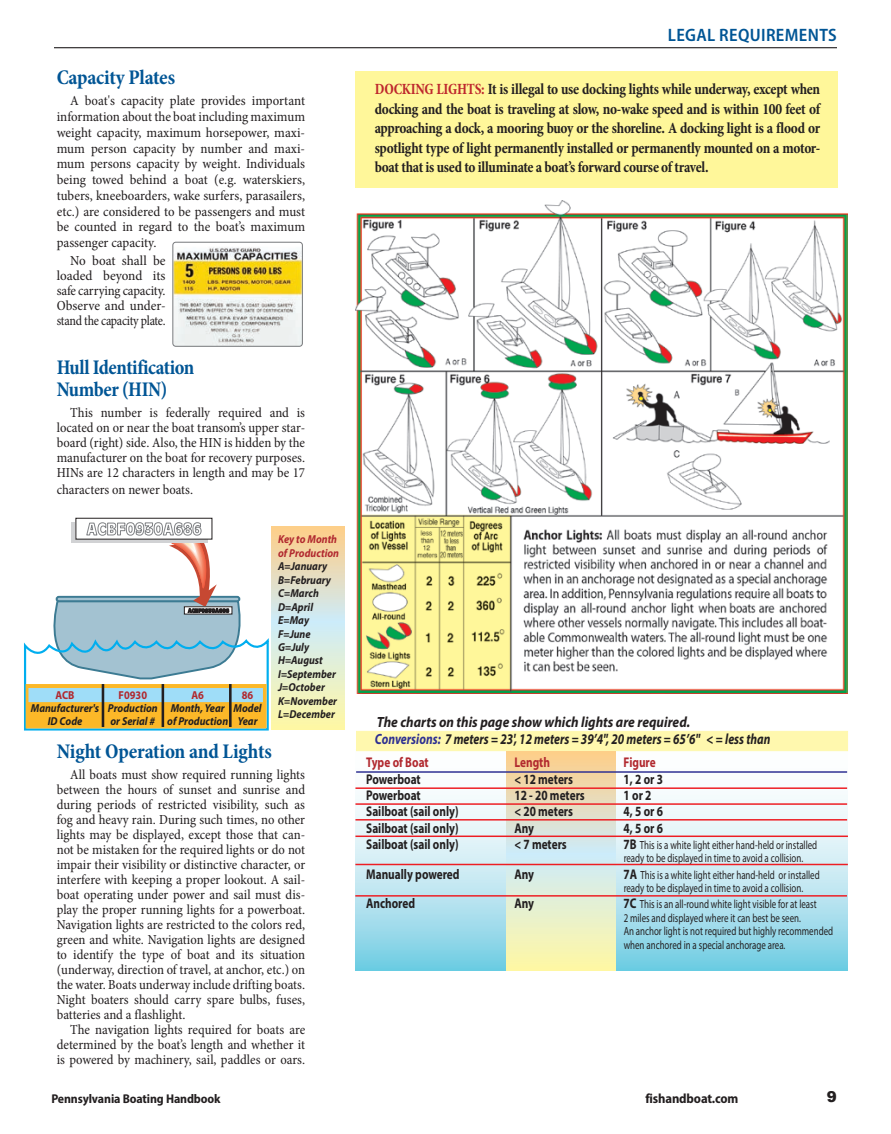
<style>
.page{position:relative;width:891px;height:1134px;background:#fff}
.page>*{position:absolute;margin:0;border:0;box-sizing:border-box;transform-origin:0 0}
.B-body_main{font:700 condensed 21px "Minion Pro";letter-spacing:-.015em;color:#005595}
.B-body_main-2{font:700 condensed 21px/22.5px "Minion Pro";letter-spacing:-.015em;color:#005595;scale:.95 1}
.t1{font:600 semi-condensed 18px "Myriad Pro";letter-spacing:.02em;color:#005595}
.B-body_main-3{font:700 condensed 15.75px/19.5px "Minion Pro";letter-spacing:-.02em;color:#231f20;text-align:justify;scale:.92 1}
.t2{font:900 15px "Arial";color:#231f20}
.t3{font:italic 700 14.85px "Myriad Pro";color:#231f20;scale:.8 1}
.t4{font:italic 700 14.85px "Myriad Pro";color:#231f20;scale:.9 1}
.Body_text{font:700 14.1px "Myriad Pro";color:#231f20;scale:.8 1}
.Body_text-2{font:700 14.1px "Myriad Pro";color:#b1292f;scale:.8 1}
.B-body_main-4{font:condensed 13.95px/15px "Minion Pro";letter-spacing:-.005em;color:#231f20;text-align:justify}
.B-body_main-5{font:condensed 13.95px/15px "Minion Pro";letter-spacing:-.005em;color:#231f20;text-align:justify;scale:1.04 1}
.t5{font:700 semi-condensed 13.5px "Myriad Pro";letter-spacing:-.01em;color:#231f20}
.t6{font:700 semi-condensed 12.75px "Myriad Pro";letter-spacing:-.01em;color:#231f20}
.Body_text-3{font:11.85px/13.4px "Myriad Pro";color:#231f20;scale:.75 1}
.t7{font:italic 700 11.55px "Myriad Pro";color:#231f20;scale:.9 1}
.t8{font:italic 700 11.55px "Myriad Pro";color:#b1292f;scale:.9 1}
.t9{font:700 11.55px "Myriad Pro";color:#b1292f;scale:.9 1}
.s1{color:#be272d}
.s2{color:#2e3092}
.s3{font-weight:700;font-size:14.1px}
</style>
<div class="page">
<hr style="left:54px;top:47px;width:783px;height:1px;background:#231f20">
<svg style="left:271px;top:526px;width:73px;height:204px;background:#e6e7c6"></svg>
<svg style="left:24px;top:517px;width:245px;height:214px"></svg>
<div style="left:26px;top:684px;width:241px;height:44px;background:#fcb828"></div>
<div style="left:28px;top:688px;width:235px;height:14px;background:#9fddf8"></div>
<hr style="left:102px;top:684px;width:2px;height:43px;background:#231f20">
<hr style="left:162px;top:684px;width:2px;height:43px;background:#231f20">
<hr style="left:229px;top:684px;width:3px;height:43px;background:#231f20">
<img style="left:174px;top:247px;width:127px;height:98px">
<div style="left:172px;top:242px;width:131px;height:105px;border:1px solid #76787b;border-radius:3px"></div>
<div style="left:355px;top:71px;width:483px;height:116px;background:#fff79a"></div>
<svg style="left:356px;top:751px;width:492px;height:220px"></svg>
<div style="left:356px;top:731px;width:492px;height:20px;background:#fff8ae"></div>
<svg style="left:506px;top:751px;width:109px;height:220px;background:#e7e6c6"></svg>
<hr style="left:356px;top:771px;width:491px;height:2px;background:#2e3092">
<hr style="left:355px;top:787px;width:492px;height:2px;background:#ee1d23">
<hr style="left:355px;top:803px;width:492px;height:2px;background:#ee1d23">
<hr style="left:355px;top:819px;width:492px;height:2px;background:#ee1d23">
<hr style="left:355px;top:836px;width:493px;height:1px;background:#ee1d23">
<hr style="left:355px;top:864px;width:493px;height:1px;background:#ee1d23">
<hr style="left:355px;top:895px;width:492px;height:2px;background:#ee1d23">
<img style="left:355px;top:201px;width:493px;height:493px">
<p class="B-body_main" style="left:57px;top:63px;width:120px">Capacity Plates</p>
<p class="B-body_main-4" style="left:57px;top:93px;width:250px;line-height:15.8px;text-indent:14px">A boat's capacity plate provides important information about the boat including maximum weight capacity, maximum horsepower, maxi&shy;mum person capacity by number and maxi&shy;mum persons capacity by weight. Individuals being towed behind a boat (e.g. waterskiers, tubers, kneeboarders, wake surfers, parasailers, etc.) are considered to be passengers and must be counted in regard to the boat’s maximum passenger capacity.</p>
<p class="B-body_main-5" style="left:57px;top:253px;width:106px;text-indent:14px">No boat shall be loaded beyond its safe carrying capacity.<br>Observe and under&shy;stand the capacity plate.</p>
<p class="B-body_main-2" style="left:57px;top:356px;width:146px">Hull Identification<br>Number (HIN)</p>
<p class="B-body_main-4" style="left:57px;top:405px;width:250px;text-indent:14px">This number is federally required and is located on or near the boat transom’s upper star&shy;board (right) side. Also, the HIN is hidden by the manufacturer on the boat for recovery purposes.<br>HINs are 12 characters in length and may be 17</p>
<p class="B-body_main-4" style="left:57px;top:482px;width:138px">characters on newer boats.</p>
<p class="t9" style="left:56px;top:688px;width:23px">ACB</p>
<p class="t7" style="left:31px;top:701px;width:77px">Manufacturer's</p>
<p class="t7" style="left:48px;top:714px;width:40px">ID Code</p>
<p class="t9" style="left:119px;top:688px;width:33px">F0930</p>
<p class="t7" style="left:108px;top:700px;width:57px">Production</p>
<p class="t7" style="left:110px;top:713px;width:51px">or Serial #</p>
<p class="t9" style="left:191px;top:688px;width:15px">A6</p>
<p class="t7" style="left:171px;top:700px;width:62px">Month, Year</p>
<p class="t7" style="left:167px;top:713px;width:69px">of Production</p>
<p class="t9" style="left:242px;top:687px;width:14px">86</p>
<p class="t7" style="left:234px;top:700px;width:33px">Model</p>
<p class="t7" style="left:238px;top:713px;width:24px">Year</p>
<p class="t8" style="left:278px;top:532px;width:67px">Key to Month</p>
<p class="t8" style="left:278px;top:545px;width:69px">of Production</p>
<p class="t7" style="left:278px;top:559px;width:56px">A=January</p>
<p class="t7" style="left:278px;top:572px;width:60px">B=February</p>
<p class="t7" style="left:278px;top:586px;width:47px">C=March</p>
<p class="t7" style="left:278px;top:599px;width:40px">D=April</p>
<p class="t7" style="left:278px;top:613px;width:36px">E=May</p>
<p class="t7" style="left:278px;top:626px;width:38px">F=June</p>
<p class="t7" style="left:278px;top:640px;width:36px">G=July</p>
<p class="t7" style="left:278px;top:653px;width:51px">H=August</p>
<p class="t7" style="left:278px;top:667px;width:66px">I=September</p>
<p class="t7" style="left:278px;top:680px;width:53px">J=October</p>
<p class="t7" style="left:278px;top:693px;width:67px">K=November</p>
<p class="t7" style="left:278px;top:707px;width:65px">L=December</p>
<p class="B-body_main" style="left:57px;top:737px;width:217px">Night Operation and Lights</p>
<p class="B-body_main-4" style="left:57px;top:768px;width:250px;text-indent:14px">All boats must show required running lights between the hours of sunset and sunrise and during periods of restricted visibility, such as fog and heavy rain. During such times, no other lights may be displayed, except those that can&shy;not be mistaken for the required lights or do not impair their visibility or distinctive character, or interfere with keeping a proper lookout. A sail&shy;boat operating under power and sail must dis&shy;play the proper running lights for a powerboat.<br>Navigation lights are restricted to the colors red, green and white. Navigation lights are designed to identify the type of boat and its situation (underway, direction of travel, at anchor, etc.) on the water. Boats underway include drifting boats.<br>Night boaters should carry spare bulbs, fuses, batteries and a flashlight.</p>
<p class="B-body_main-4" style="left:57px;top:1023px;width:250px;text-indent:14px">The navigation lights required for boats are determined by the boat’s length and whether it is powered by machinery, sail, paddles or oars.</p>
<p class="t1" style="left:668px;top:23px;width:170px">LEGAL REQUIREMENTS</p>
<p class="B-body_main-3" style="left:375px;top:80px;width:486px"><span class="s1">DOCKING LIGHTS:</span> It is illegal to use docking lights while underway, except when docking and the boat is traveling at slow, no-wake speed and is within 100 feet of approaching a dock, a mooring buoy or the shoreline. A docking light is a flood or spotlight type of light permanently installed or permanently mounted on a motor&shy;boat that is used to illuminate a boat’s forward course of travel.</p>
<p class="t4" style="left:377px;top:713px;width:350px">The charts on this page show which lights are required.</p>
<p class="t3" style="left:375px;top:729px;width:496px"><span class="s2">Conversions:</span> 7 meters = 23', 12 meters = 39’4", 20 meters = 65’6" &lt; = less than</p>
<p class="Body_text-2" style="left:366px;top:754px;width:80px">Type of Boat</p>
<p class="Body_text-2" style="left:514px;top:754px;width:46px">Length</p>
<p class="Body_text-2" style="left:624px;top:754px;width:42px">Figure</p>
<p class="Body_text" style="left:366px;top:770px;width:70px">Powerboat</p>
<p class="Body_text" style="left:514px;top:770px;width:75px">&lt; 12 meters</p>
<p class="Body_text" style="left:624px;top:770px;width:51px">1, 2 or 3</p>
<p class="Body_text" style="left:366px;top:786px;width:70px">Powerboat</p>
<p class="Body_text" style="left:514px;top:786px;width:90px">12 - 20 meters</p>
<p class="Body_text" style="left:624px;top:786px;width:36px">1 or 2</p>
<p class="Body_text" style="left:366px;top:802px;width:117px">Sailboat (sail only)</p>
<p class="Body_text" style="left:514px;top:802px;width:75px">&lt; 20 meters</p>
<p class="Body_text" style="left:624px;top:802px;width:51px">4, 5 or 6</p>
<p class="Body_text" style="left:366px;top:819px;width:117px">Sailboat (sail only)</p>
<p class="Body_text" style="left:514px;top:819px;width:26px">Any</p>
<p class="Body_text" style="left:624px;top:819px;width:51px">4, 5 or 6</p>
<p class="Body_text" style="left:366px;top:835px;width:117px">Sailboat (sail only)</p>
<p class="Body_text" style="left:514px;top:835px;width:67px">&lt; 7 meters</p>
<p class="Body_text-3" style="left:624px;top:838px;width:260px"><span class="s3">7B</span> This is a white light either hand-held or installed ready to be displayed in time to avoid a collision.</p>
<p class="Body_text" style="left:366px;top:865px;width:118px">Manually powered</p>
<p class="Body_text" style="left:514px;top:865px;width:26px">Any</p>
<p class="Body_text-3" style="left:624px;top:868px;width:263px"><span class="s3">7A</span> This is a white light either hand-held or installed ready to be displayed in time to avoid a collision.</p>
<p class="Body_text" style="left:366px;top:895px;width:63px">Anchored</p>
<p class="Body_text" style="left:514px;top:895px;width:26px">Any</p>
<p class="Body_text-3" style="left:624px;top:898px;width:259px"><span class="s3">7C</span> This is an all-round white light visible for at least<br>2 miles and displayed where it can best be seen.</p>
<p class="Body_text-3" style="left:624px;top:924px;width:281px">An anchor light is not required but highly recommended when anchored in a special anchorage area.</p>
<p class="t6" style="left:51px;top:1090px;width:171px">Pennsylvania Boating Handbook</p>
<p class="t5" style="left:645px;top:1089px;width:95px">fishandboat.com</p>
<p class="t2" style="left:827px;top:1086px;width:12px">9</p>
</div>
